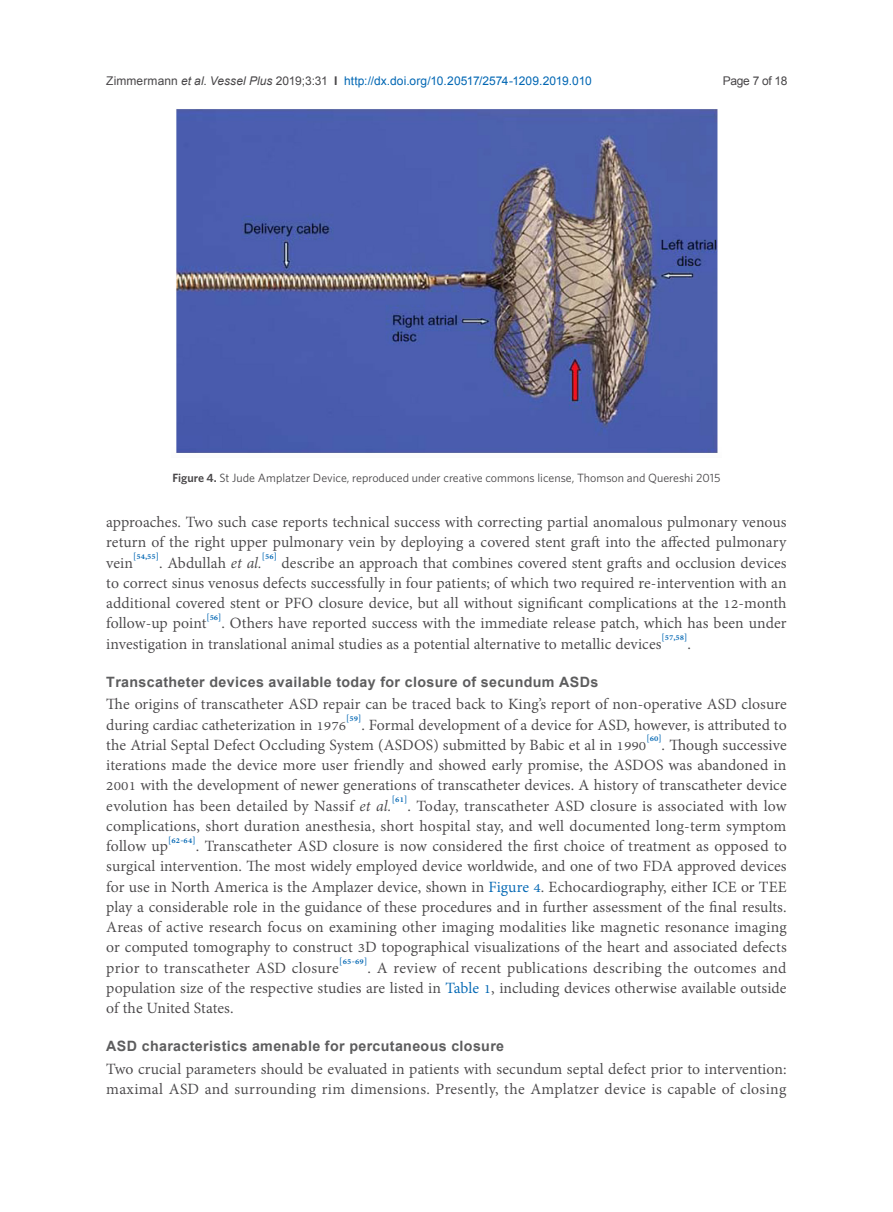
<style>
.page{position:relative;width:893px;height:1212px;background:#fff}
.page>*{position:absolute;margin:0;border:0;box-sizing:border-box;transform-origin:0 0}
.t1{font:19.2px/20.2px "Adobe Thai";letter-spacing:.005em;color:#484648;text-align:justify}
.t2{font:700 14.25px "Arial";letter-spacing:.025em;color:#5d5d5e}
.t3{font:12px "Whitney";color:#484648}
.t4{font:12px "Arial";letter-spacing:.005em;color:#0166b3}
.t5{font:12px "Arial";letter-spacing:-.025em;color:#484648}
.s1{color:#484648}
.s2{font-style:italic;color:#484648}
.s3{font-weight:700;color:#484648}
.s4{font-weight:600}
.s5{font-style:italic}
.s6{color:#0166b3}
</style>
<div class="page">
<img style="left:176px;top:109px;width:542px;height:344px">
<p class="t4" style="left:106px;top:73px;width:487px"><span class="s1">Zimmermann</span> <span class="s2">et al</span><span class="s1">.</span> <span class="s2">Vessel Plus</span> <span class="s1">2019;3:31</span> <span class="s3">I</span> http://dx.doi.org/10.20517/2574-1209.2019.010</p>
<p class="t5" style="left:723px;top:73px;width:66px">Page 7 of 18</p>
<p class="t3" style="left:172px;top:471px;width:549px"><span class="s4">Figure 4.</span> St Jude Amplatzer Device, reproduced under creative commons license, Thomson and Quereshi 2015</p>
<p class="t1" style="left:106px;top:510px;width:682px">approaches. Two such case reports technical success with correcting partial anomalous pulmonary venous return of the right upper pulmonary vein by deploying a covered stent graft into the affected pulmonary vein<sup>[54,55]</sup>. Abdullah <span class="s5">et al.</span><sup>[56]</sup> describe an approach that combines covered stent grafts and occlusion devices to correct sinus venosus defects successfully in four patients; of which two required re-intervention with an additional covered stent or PFO closure device, but all without significant complications at the 12-month follow-up point<sup>[56]</sup>. Others have reported success with the immediate release patch, which has been under investigation in translational animal studies as a potential alternative to metallic devices<sup>[57,58]</sup>.</p>
<p class="t2" style="left:106px;top:672px;width:493px">Transcatheter devices available today for closure of secundum ASDs</p>
<p class="t1" style="left:106px;top:692px;width:682px">The origins of transcatheter ASD repair can be traced back to King’s report of non-operative ASD closure during cardiac catheterization in 1976<sup>[59]</sup>. Formal development of a device for ASD, however, is attributed to the Atrial Septal Defect Occluding System (ASDOS) submitted by Babic et al in 1990<sup>[60]</sup>. Though successive iterations made the device more user friendly and showed early promise, the ASDOS was abandoned in 2001 with the development of newer generations of transcatheter devices. A history of transcatheter device evolution has been detailed by Nassif <span class="s5">et al.</span><sup>[61]</sup>. Today, transcatheter ASD closure is associated with low complications, short duration anesthesia, short hospital stay, and well documented long-term symptom follow up<sup>[62-64]</sup>. Transcatheter ASD closure is now considered the first choice of treatment as opposed to surgical intervention. The most widely employed device worldwide, and one of two FDA approved devices for use in North America is the Amplazer device, shown in <span class="s6">Figure 4</span>. Echocardiography, either ICE or TEE play a considerable role in the guidance of these procedures and in further assessment of the final results.<br>Areas of active research focus on examining other imaging modalities like magnetic resonance imaging or computed tomography to construct 3D topographical visualizations of the heart and associated defects prior to transcatheter ASD closure<sup>[65-69]</sup>. A review of recent publications describing the outcomes and population size of the respective studies are listed in <span class="s6">Table 1</span>, including devices otherwise available outside of the United States.</p>
<p class="t2" style="left:106px;top:1036px;width:399px">ASD characteristics amenable for percutaneous closure</p>
<p class="t1" style="left:106px;top:1057px;width:682px">Two crucial parameters should be evaluated in patients with secundum septal defect prior to intervention: maximal ASD and surrounding rim dimensions. Presently, the Amplatzer device is capable of closing</p>
</div>
